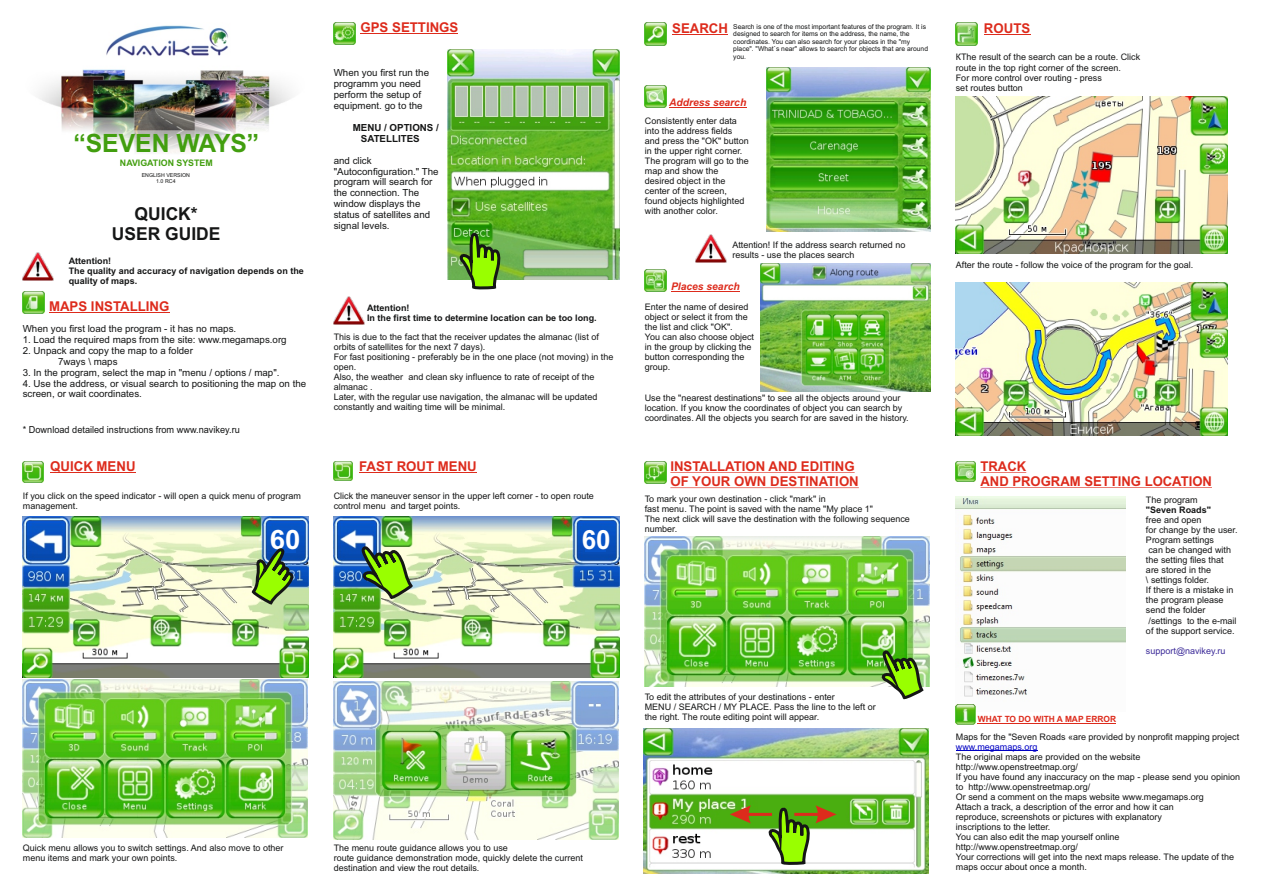
<style>
.page{position:relative;width:1266px;height:896px;background:#fff}
.page>*{position:absolute;margin:0;border:0;box-sizing:border-box;transform-origin:0 0}
.t1{font:700 26.85px "Arial";color:#fff}
.t2{font:700 26.55px "Arial";color:#fff}
.t3{font:700 25.2px "Arial";color:#429e0f}
.t4{font:700 17.85px/20px "Arial";color:#151616;text-align:center}
.t5{font:700 13.65px "Arial";color:#dd2b1c}
.t6{font:700 13.5px/15.1px "Arial";color:#dd2b1c}
.t7{font:italic 700 10.5px "Arial";color:#dd2b1c}
.t8{font:9.75px/10.9px "Arial";color:#151616}
.t9{font:700 9.75px/10.9px "Arial";color:#151616}
.t10{font:9.6px "Arial";color:#151616;scale:.95 1}
.t11{font:9px/10.1px "Arial";color:#151616}
.t12{font:700 9px/10.1px "Arial";color:#151616}
.t13{font:9px "Arial";color:#3c2b99}
.t14{font:9px "Arial";color:#0000c4}
.t15{font:700 9px "Arial";color:#429e0f}
.t16{font:700 8.55px "Arial";color:#dd2b1c}
.t17{font:6.75px/7.5px "Arial";color:#151616}
.t18{font:5.4px/6px "Arial";color:#151616;text-align:center}
</style>
<div class="page">
<img style="left:645px;top:536px;width:285px;height:151px">
<img style="left:23px;top:679px;width:285px;height:158px">
<hr style="left:50px;top:472px;width:86px;height:1px;background:#dd2b1c">
<hr style="left:670px;top:472px;width:185px;height:1px;background:#dd2b1c">
<hr style="left:670px;top:487px;width:189px;height:1px;background:#dd2b1c">
<hr style="left:980px;top:472px;width:46px;height:1px;background:#dd2b1c">
<hr style="left:980px;top:487px;width:232px;height:1px;background:#dd2b1c">
<img style="left:23px;top:461px;width:20px;height:21px">
<img style="left:645px;top:461px;width:21px;height:22px">
<img style="left:956px;top:461px;width:19px;height:20px">
<img style="left:334px;top:517px;width:285px;height:161px">
<img style="left:23px;top:517px;width:285px;height:160px">
<hr style="left:359px;top:472px;width:118px;height:1px;background:#dd2b1c">
<img style="left:334px;top:461px;width:19px;height:19px">
<div style="left:275px;top:529px;width:21px;height:24px;background:#0854c7"></div>
<div style="left:585px;top:528px;width:21px;height:24px;background:#0854c7"></div>
<svg style="left:878px;top:648px;width:100px;height:226px"></svg>
<img style="left:107px;top:546px;width:191px;height:271px">
<img style="left:358px;top:545px;width:170px;height:133px">
<img style="left:956px;top:496px;width:170px;height:215px">
<hr style="left:956px;top:750px;width:81px;height:1px;background:#0000c4">
<img style="left:956px;top:704px;width:19px;height:20px">
<hr style="left:978px;top:723px;width:138px;height:1px;background:#dd2b1c">
<img style="left:38px;top:25px;width:254px;height:128px">
<img style="left:645px;top:23px;width:22px;height:22px">
<img style="left:645px;top:85px;width:22px;height:23px">
<hr style="left:49px;top:312px;width:42px;height:1px;background:#dd2b1c">
<hr style="left:91px;top:312px;width:78px;height:1px;background:#dd2b1c">
<hr style="left:360px;top:34px;width:98px;height:1px;background:#dd2b1c">
<hr style="left:672px;top:34px;width:56px;height:1px;background:#dd2b1c">
<hr style="left:984px;top:34px;width:46px;height:1px;background:#dd2b1c">
<img style="left:956px;top:23px;width:22px;height:22px">
<img style="left:334px;top:23px;width:21px;height:22px">
<img style="left:23px;top:292px;width:21px;height:21px">
<hr style="left:669px;top:107px;width:77px;height:1px;background:#dd2b1c">
<img style="left:645px;top:269px;width:22px;height:23px">
<hr style="left:671px;top:291px;width:69px;height:1px;background:#dd2b1c">
<img style="left:23px;top:253px;width:30px;height:28px">
<img style="left:695px;top:234px;width:31px;height:29px">
<img style="left:334px;top:297px;width:30px;height:27px">
<img style="left:956px;top:96px;width:271px;height:157px">
<img style="left:956px;top:282px;width:271px;height:153px">
<img style="left:448px;top:49px;width:172px;height:230px">
<svg style="left:457px;top:230px;width:45px;height:60px;background:#6fac34"></svg>
<img style="left:334px;top:681px;width:285px;height:158px">
<img style="left:644px;top:729px;width:284px;height:144px">
<svg style="left:730px;top:805px;width:106px;height:61px"></svg>
<img style="left:766px;top:68px;width:164px;height:163px">
<img style="left:760px;top:263px;width:171px;height:128px">
<h3 class="t3" style="left:73px;top:134px;width:187px">“SEVEN WAYS”</h3>
<p class="t15" style="left:120px;top:159px;width:94px">NAVIGATION SYSTEM</p>
<p class="t18" style="left:142px;top:173px;width:50px">ENGLISH VERSION<br>1.0 RC4</p>
<h3 class="t4" style="left:112px;top:205px;width:110px">QUICK*<br>USER GUIDE</h3>
<p class="t12" style="left:69px;top:257px;width:237px">Attention!<br>The quality and accuracy of navigation depends on the quality of maps.</p>
<h3 class="t6" style="left:49px;top:300px;width:122px">MAPS INSTALLING</h3>
<p class="t8" style="left:23px;top:324px;width:215px">When you first load the program - it has no maps.</p>
<p class="t8" style="left:23px;top:335px;width:265px">1. Load the required maps from the site: www.megamaps.org</p>
<p class="t8" style="left:58px;top:346px;width:136px;text-indent:-35px">2. Unpack and copy the map to a folder<br>7ways \ maps</p>
<p class="t8" style="left:23px;top:368px;width:258px">3. In the program, select the map in "menu / options / map".</p>
<p class="t8" style="left:23px;top:378px;width:285px">4. Use the address, or visual search to positioning the map on the screen, or wait coordinates.</p>
<p class="t10" style="left:23px;top:426px;width:230px">* Download detailed instructions from www.navikey.ru</p>
<h3 class="t6" style="left:360px;top:21px;width:99px">GPS SETTINGS</h3>
<h3 class="t6" style="left:672px;top:22px;width:57px">SEARCH</h3>
<h3 class="t6" style="left:984px;top:21px;width:48px">ROUTS</h3>
<p class="t17" style="left:733px;top:23px;width:196px">Search is one of the most important features of the program. It is designed to search for items on the address, the name, the coordinates. You can also search for your places in the "my place". "What`s near" allows to search for objects that are around you.</p>
<p class="t11" style="left:956px;top:53px;width:186px">КThe result of the search can be a route. Click route in the top right corner of the screen.<br>For more control over routing - press<br>set routes button</p>
<p class="t8" style="left:334px;top:68px;width:97px">When you first run the programm you need perform the setup of equipment. go to the</p>
<p class="t9" style="left:361px;top:123px;width:79px;text-indent:-8px">MENU / OPTIONS /<br>SATELLITES</p>
<p class="t8" style="left:334px;top:156px;width:106px">and click "Autoconfiguration." The program will search for the connection. The window displays the status of satellites and signal levels.</p>
<p class="t7" style="left:669px;top:98px;width:79px">Address search</p>
<p class="t11" style="left:645px;top:116px;width:106px">Consistently enter data into the address fields and press the "OK" button in the upper right corner.<br>The program will go to the map and show the desired object in the center of the screen, found objects highlighted with another color.</p>
<p class="t12" style="left:367px;top:303px;width:231px">Attention!<br>In the first time to determine location can be too long.</p>
<p class="t11" style="left:334px;top:332px;width:281px">This is due to the fact that the receiver updates the almanac (list of orbits of satellites for the next 7 days).<br>For fast positioning - preferably be in the one place (not moving) in the open.<br>Also, the weather and clean sky influence to rate of receipt of the almanac .<br>Later, with the regular use navigation, the almanac will be updated constantly and waiting time will be minimal.</p>
<p class="t11" style="left:732px;top:240px;width:175px">Attention! If the address search returned no results - use the places search</p>
<p class="t7" style="left:671px;top:282px;width:70px">Places search</p>
<p class="t11" style="left:645px;top:303px;width:111px">Enter the name of desired object or select it from the the list and click "OK".<br>You can also choose object in the group by clicking the button corresponding the group.</p>
<p class="t11" style="left:645px;top:394px;width:265px">Use the "nearest destinations" to see all the objects around your location. If you know the coordinates of object you can search by coordinates. All the objects you search for are saved in the history.</p>
<p class="t11" style="left:956px;top:261px;width:239px">After the route - follow the voice of the program for the goal.</p>
<h3 class="t5" style="left:50px;top:461px;width:87px">QUICK MENU</h3>
<h3 class="t6" style="left:670px;top:460px;width:190px">INSTALLATION AND EDITING<br>OF YOUR OWN DESTINATION</h3>
<h3 class="t6" style="left:980px;top:460px;width:233px">TRACK<br>AND PROGRAM SETTING LOCATION</h3>
<p class="t11" style="left:23px;top:492px;width:280px">If you click on the speed indicator - will open a quick menu of program management.</p>
<p class="t11" style="left:645px;top:495px;width:267px">To mark your own destination - click "mark" in<br>fast menu. The point is saved with the name "My place 1"<br>The next click will save the destination with the following sequence number.</p>
<h3 class="t6" style="left:359px;top:460px;width:119px">FAST ROUT MENU</h3>
<p class="t11" style="left:334px;top:492px;width:262px">Click the maneuver sensor in the upper left corner - to open route control menu and target points.</p>
<p class="t11" style="left:1146px;top:495px;width:53px">The program</p>
<p class="t12" style="left:1146px;top:505px;width:67px">"Seven Roads"</p>
<p class="t11" style="left:1146px;top:516px;width:93px">free and open<br>for change by the user.<br>Program settings<br>can be changed with the setting files that are stored in the<br>\ settings folder.<br>If there is a mistake in the program please send the folder /settings to the e-mail of the support service.</p>
<p class="t13" style="left:1146px;top:647px;width:81px">support@navikey.ru</p>
<h1 class="t1" style="left:270px;top:530px;width:32px">60</h1>
<h2 class="t2" style="left:582px;top:530px;width:30px">60</h2>
<p class="t11" style="left:23px;top:844px;width:262px">Quick menu allows you to switch settings. And also move to other menu items and mark your own points.</p>
<p class="t11" style="left:334px;top:844px;width:251px">The menu route guidance allows you to use<br>route guidance demonstration mode, quickly delete the current destination and view the rout details.</p>
<p class="t11" style="left:645px;top:692px;width:232px">To edit the attributes of your destinations - enter<br>MENU / SEARCH / MY PLACE. Pass the line to the left or the right. The route editing point will appear.</p>
<p class="t16" style="left:978px;top:716px;width:140px">WHAT TO DO WITH A MAP ERROR</p>
<p class="t11" style="left:956px;top:732px;width:285px">Maps for the "Seven Roads «are provided by nonprofit mapping project</p>
<p class="t11" style="left:956px;top:752px;width:286px">The original maps are provided on the website http://www.openstreetmap.org/<br>If you have found any inaccuracy on the map - please send you opinion to http://www.openstreetmap.org/<br>Or send a comment on the maps website www.megamaps.org<br>Attach a track, a description of the error and how it can<br>reproduce, screenshots or pictures with explanatory<br>inscriptions to the letter.<br>You can also edit the map yourself online http://www.openstreetmap.org/<br>Your corrections will get into the next maps release. The update of the maps occur about once a month.</p>
<p class="t14" style="left:956px;top:743px;width:83px">www.megamaps.org</p>
</div>
